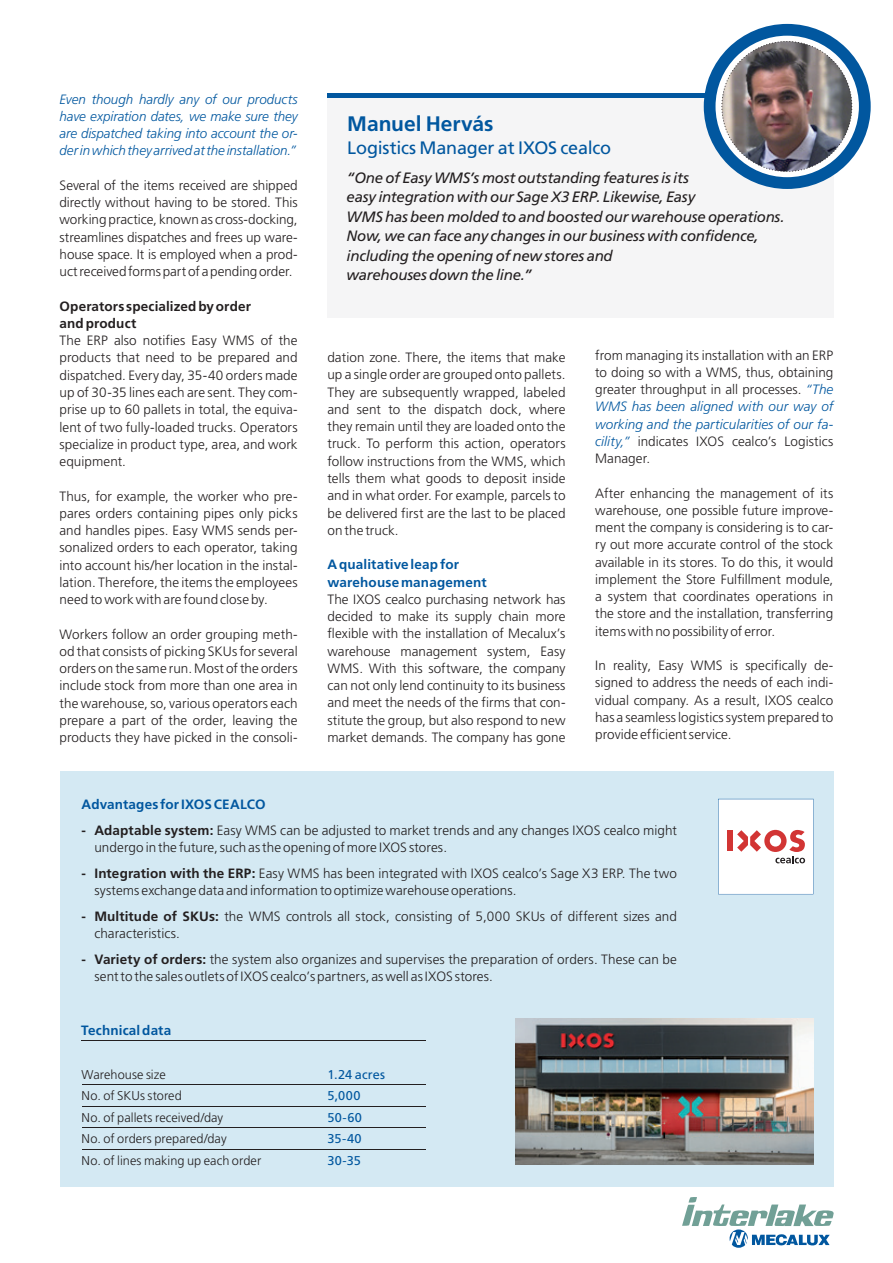
<style>
.page{position:relative;width:893px;height:1263px;background:#fff}
.page>*{position:absolute;margin:0;border:0;box-sizing:border-box;transform-origin:0 0}
.t1{font:700 21px "Frutiger LT Std";color:#01579f}
.t2{font:18px "Frutiger LT Std";letter-spacing:-.01em;color:#01579f}
.t3{font:italic 15px/19.5px "Frutiger LT Std";letter-spacing:-.015em;color:#231f20}
.t4{font:300 13.5px/17.2px "Frutiger LT Std";letter-spacing:.005em;color:#231f20;text-align:justify}
.t5{font:italic 300 13.5px/17.2px "Frutiger LT Std";letter-spacing:-.005em;color:#01579f;text-align:justify}
.t6{font:700 13.5px/17.2px "Frutiger LT Std";letter-spacing:.01em;color:#01579f}
.t7{font:700 13.5px/17.2px "Frutiger LT Std";letter-spacing:.01em;color:#231f20}
.t8{font:300 12.75px "Frutiger LT Std";letter-spacing:.005em;color:#231f20}
.t9{font:12.75px "Frutiger LT Std";letter-spacing:.015em;color:#01579f}
.s1{font-style:italic;color:#01579f}
.s2{font-weight:700}
</style>
<div class="page">
<svg style="left:682px;top:1197px;width:152px;height:51px"></svg>
<div style="left:327px;top:98px;width:506px;height:220px;background:#f5f5f6"></div>
<hr style="left:327px;top:94px;width:506px;height:4px;background:#01579f">
<img style="left:704px;top:24px;width:167px;height:165px">
<hr style="left:0;top:0;width:1px;height:611px;background:#f2f3f4">
<div style="left:60px;top:771px;width:773px;height:415px;background:#d4e9f3"></div>
<svg style="left:718px;top:799px;width:96px;height:95px;background:#f5e7e8"></svg>
<hr style="left:81px;top:1040px;width:191px;height:1px;background:#231f20">
<hr style="left:272px;top:1040px;width:153px;height:1px;background:#231f20">
<hr style="left:82px;top:1084px;width:245px;height:1px;background:#231f20">
<hr style="left:327px;top:1084px;width:99px;height:1px;background:#231f20">
<hr style="left:82px;top:1106px;width:245px;height:1px;background:#231f20">
<hr style="left:327px;top:1106px;width:99px;height:1px;background:#231f20">
<hr style="left:82px;top:1127px;width:245px;height:1px;background:#231f20">
<hr style="left:327px;top:1127px;width:99px;height:1px;background:#231f20">
<hr style="left:82px;top:1149px;width:245px;height:1px;background:#231f20">
<hr style="left:327px;top:1149px;width:99px;height:1px;background:#231f20">
<img style="left:515px;top:1019px;width:298px;height:145px">
<p class="t5" style="left:60px;top:91px;width:240px">Even though hardly any of our products have expiration dates, we make sure they are dispatched taking into account the or&shy;der in which they arrived at the installation.”</p>
<p class="t4" style="left:60px;top:177px;width:240px">Several of the items received are shipped directly without having to be stored. This working practice, known as cross-docking, streamlines dispatches and frees up ware&shy;house space. It is employed when a prod&shy;uct received forms part of a pending order.</p>
<p class="t7" style="left:60px;top:297px;width:193px">Operators specialized by order and product</p>
<p class="t4" style="left:60px;top:332px;width:240px">The ERP also notifies Easy WMS of the products that need to be prepared and dispatched. Every day, 35-40 orders made up of 30-35 lines each are sent. They com&shy;prise up to 60 pallets in total, the equiva&shy;lent of two fully-loaded trucks. Operators specialize in product type, area, and work equipment.</p>
<p class="t4" style="left:60px;top:487px;width:240px">Thus, for example, the worker who pre&shy;pares orders containing pipes only picks and handles pipes. Easy WMS sends per&shy;sonalized orders to each operator, taking into account his/her location in the instal&shy;lation. Therefore, the items the employees need to work with are found close by.</p>
<p class="t4" style="left:60px;top:625px;width:240px">Workers follow an order grouping meth&shy;od that consists of picking SKUs for several orders on the same run. Most of the orders include stock from more than one area in the warehouse, so, various operators each prepare a part of the order, leaving the products they have picked in the consoli-</p>
<h1 class="t1" style="left:347px;top:112px;width:148px">Manuel Hervás</h1>
<h2 class="t2" style="left:347px;top:137px;width:265px">Logistics Manager at IXOS cealco</h2>
<p class="t3" style="left:347px;top:168px;width:440px">“One of Easy WMS’s most outstanding features is its<br>easy integration with our Sage X3 ERP. Likewise, Easy<br>WMS has been molded to and boosted our warehouse operations.<br>Now, we can face any changes in our business with confidence, including the opening of new stores and<br>warehouses down the line.”</p>
<p class="t4" style="left:327px;top:349px;width:240px">dation zone. There, the items that make up a single order are grouped onto pallets.<br>They are subsequently wrapped, labeled and sent to the dispatch dock, where they remain until they are loaded onto the truck. To perform this action, operators follow instructions from the WMS, which tells them what goods to deposit inside and in what order. For example, parcels to be delivered first are the last to be placed on the truck.</p>
<p class="t6" style="left:327px;top:556px;width:161px">A qualitative leap for warehouse management</p>
<p class="t4" style="left:327px;top:591px;width:240px">The IXOS cealco purchasing network has decided to make its supply chain more flexible with the installation of Mecalux’s warehouse management system, Easy WMS. With this software, the company can not only lend continuity to its business and meet the needs of the firms that con&shy;stitute the group, but also respond to new market demands. The company has gone</p>
<p class="t4" style="left:595px;top:346px;width:240px">from managing its installation with an ERP to doing so with a WMS, thus, obtaining greater throughput in all processes. <span class="s1">“The WMS has been aligned with our way of working and the particularities of our fa&shy;cility,”</span> indicates IXOS cealco’s Logistics Manager.</p>
<p class="t4" style="left:595px;top:484px;width:240px">After enhancing the management of its warehouse, one possible future improve&shy;ment the company is considering is to car&shy;ry out more accurate control of the stock available in its stores. To do this, it would implement the Store Fulfillment module, a system that coordinates operations in the store and the installation, transferring items with no possibility of error.</p>
<p class="t4" style="left:595px;top:657px;width:240px">In reality, Easy WMS is specifically de&shy;signed to address the needs of each indi&shy;vidual company. As a result, IXOS cealco has a seamless logistics system prepared to provide efficient service.</p>
<p class="t6" style="left:82px;top:796px;width:186px">Advantages for IXOS CEALCO</p>
<p class="t4" style="left:94px;top:822px;width:584px;text-indent:-13px"><span class="s2">- Adaptable system:</span> Easy WMS can be adjusted to market trends and any changes IXOS cealco might undergo in the future, such as the opening of more IXOS stores.</p>
<p class="t4" style="left:94px;top:865px;width:584px;text-indent:-13px"><span class="s2">- Integration with the ERP:</span> Easy WMS has been integrated with IXOS cealco’s Sage X3 ERP. The two systems exchange data and information to optimize warehouse operations.</p>
<p class="t4" style="left:94px;top:908px;width:584px;text-indent:-13px"><span class="s2">- Multitude of SKUs:</span> the WMS controls all stock, consisting of 5,000 SKUs of different sizes and characteristics.</p>
<p class="t4" style="left:94px;top:951px;width:584px;text-indent:-13px"><span class="s2">- Variety of orders:</span> the system also organizes and supervises the preparation of orders. These can be sent to the sales outlets of IXOS cealco’s partners, as well as IXOS stores.</p>
<p class="t6" style="left:81px;top:1021px;width:92px">Technical data</p>
<p class="t8" style="left:82px;top:1067px;width:86px">Warehouse size</p>
<p class="t9" style="left:327px;top:1067px;width:59px">1.24 acres</p>
<p class="t8" style="left:82px;top:1088px;width:102px">No. of SKUs stored</p>
<p class="t9" style="left:327px;top:1088px;width:35px">5,000</p>
<p class="t8" style="left:82px;top:1110px;width:143px">No. of pallets received/day</p>
<p class="t9" style="left:327px;top:1110px;width:36px">50-60</p>
<p class="t8" style="left:82px;top:1132px;width:147px">No. of orders prepared/day</p>
<p class="t9" style="left:327px;top:1131px;width:36px">35-40</p>
<p class="t8" style="left:82px;top:1153px;width:181px">No. of lines making up each order</p>
<p class="t9" style="left:327px;top:1153px;width:35px">30-35</p>
</div>
